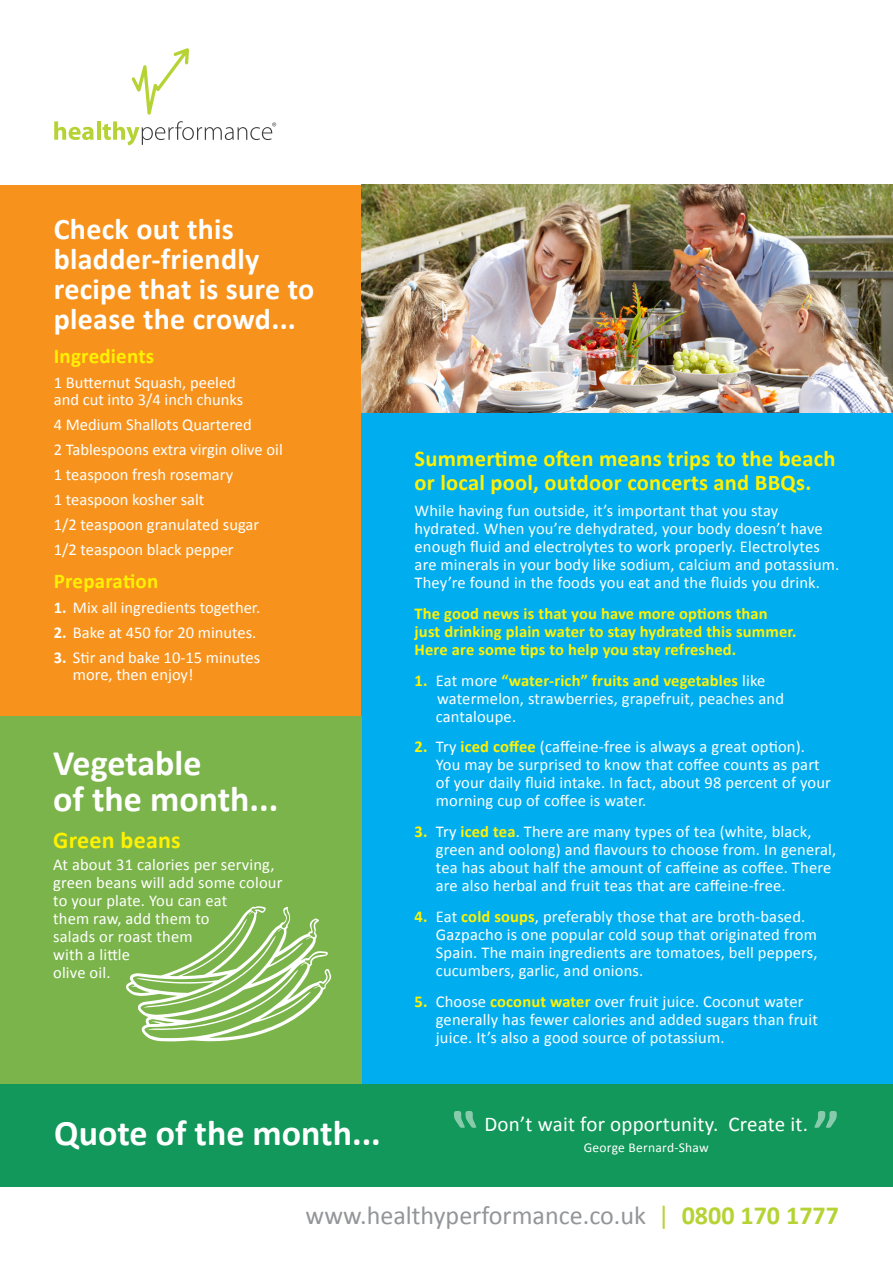
<style>
.page{position:relative;width:893px;height:1263px;background:#fff}
.page>*{position:absolute;margin:0;border:0;box-sizing:border-box;transform-origin:0 0}
.quote_head{font:700 36px/36px "Calibri";color:#fff}
.subs_1{font:700 30px/30px "Calibri";letter-spacing:.01em;color:#fff}
.t1{font:26.1px "Calibri";color:#939598}
.veg_of_the_month{font:700 24px "Calibri";letter-spacing:.01em;color:#fff101}
.subs_2{font:700 22.5px/24px "Calibri";letter-spacing:.01em;color:#fff101}
.quote{font:21px "Calibri";letter-spacing:.01em;color:#fff}
.subs_2-2{font:700 21px "Calibri";letter-spacing:.01em;color:#fff101}
.type{font:16.5px/18px "Calibri";letter-spacing:.01em;color:#fff}
.ingred{font:16.5px/16.5px "Calibri";color:#fff}
.type-2{font:700 16.5px/18px "Calibri";letter-spacing:.01em;color:#fff101}
.quote-2{font:13.5px "Calibri";letter-spacing:.02em;color:#fff}
.s1{font-weight:700}
.s2{font-weight:700;color:#fff101}
.s3{color:#b5d334}
.s4{font-weight:700;color:#b5d334}
</style>
<div class="page">
<div style="left:0;top:185px;width:362px;height:531px;background:#f7931d"></div>
<div style="left:362px;top:412px;width:531px;height:672px;background:#00aeef"></div>
<img style="left:362px;top:185px;width:531px;height:227px">
<svg style="left:131px;top:48px;width:58px;height:67px"></svg>
<svg style="left:54px;top:121px;width:40px;height:19px"></svg>
<hr style="left:97px;top:121px;width:3px;height:19px;background:#b5d334">
<svg style="left:102px;top:121px;width:174px;height:24px"></svg>
<div style="left:0;top:716px;width:362px;height:368px;background:#7bb44a"></div>
<div style="left:0;top:1084px;width:893px;height:102px;background:#12985a"></div>
<svg style="left:814px;top:1111px;width:23px;height:17px"></svg>
<svg style="left:454px;top:1111px;width:22px;height:17px"></svg>
<svg style="left:126px;top:906px;width:205px;height:135px"></svg>
<p class="subs_1" style="left:54px;top:214px;width:262px">Check out this bladder-friendly recipe that is sure to please the crowd...</p>
<p class="subs_2-2" style="left:54px;top:343px;width:102px">Ingredients</p>
<p class="ingred" style="left:54px;top:374px;width:191px">1 Butternut Squash, peeled and cut into 3/4 inch chunks</p>
<p class="ingred" style="left:54px;top:416px;width:199px">4 Medium Shallots Quartered</p>
<p class="ingred" style="left:54px;top:441px;width:231px">2 Tablespoons extra virgin olive oil</p>
<p class="ingred" style="left:54px;top:466px;width:181px">1 teaspoon fresh rosemary</p>
<p class="ingred" style="left:54px;top:491px;width:152px">1 teaspoon kosher salt</p>
<p class="ingred" style="left:54px;top:516px;width:207px">1/2 teaspoon granulated sugar</p>
<p class="ingred" style="left:54px;top:541px;width:181px">1/2 teaspoon black pepper</p>
<p class="subs_2-2" style="left:54px;top:568px;width:106px">Preparation</p>
<p class="ingred" style="left:54px;top:600px;width:208px"><span class="s1">1.</span> Mix all ingredients together.</p>
<p class="ingred" style="left:54px;top:625px;width:204px"><span class="s1">2.</span> Bake at 450 for 20 minutes.</p>
<p class="ingred" style="left:73px;top:650px;width:189px;text-indent:-19px"><span class="s1">3.</span> Stir and bake 10-15 minutes more, then enjoy!</p>
<p class="quote_head" style="left:53px;top:745px;width:227px">Vegetable<br>of the month...</p>
<p class="veg_of_the_month" style="left:53px;top:825px;width:129px">Green beans</p>
<p class="type" style="left:53px;top:856px;width:231px">At about 31 calories per serving, green beans will add some colour to your plate. You can eat<br>them raw, add them to<br>salads or roast them<br>with a little<br>olive oil.</p>
<p class="subs_2" style="left:415px;top:446px;width:422px">Summertime often means trips to the beach or local pool, outdoor concerts and BBQs.</p>
<p class="type" style="left:415px;top:502px;width:426px">While having fun outside, it’s important that you stay hydrated. When you’re dehydrated, your body doesn’t have enough fluid and electrolytes to work properly. Electrolytes are minerals in your body like sodium, calcium and potassium.<br>They’re found in the foods you eat and the fluids you drink.</p>
<p class="type-2" style="left:415px;top:604px;width:383px">The good news is that you have more options than just drinking plain water to stay hydrated this summer.<br>Here are some tips to help you stay refreshed.</p>
<p class="type" style="left:436px;top:671px;width:350px;text-indent:-21px"><span class="s2">1.</span> Eat more <span class="s2">“water-rich” fruits and vegetables</span> like watermelon, strawberries, grapefruit, peaches and cantaloupe.</p>
<p class="type" style="left:436px;top:738px;width:397px;text-indent:-21px"><span class="s2">2.</span> Try <span class="s2">iced coffee</span> (caffeine-free is always a great option).<br>You may be surprised to know that coffee counts as part of your daily fluid intake. In fact, about 98 percent of your morning cup of coffee is water.</p>
<p class="type" style="left:436px;top:823px;width:402px;text-indent:-21px"><span class="s2">3.</span> Try <span class="s2">iced tea</span>. There are many types of tea (white, black, green and oolong) and flavours to choose from. In general, tea has about half the amount of caffeine as coffee. There are also herbal and fruit teas that are caffeine-free.</p>
<p class="type" style="left:436px;top:907px;width:383px;text-indent:-21px"><span class="s2">4.</span> Eat <span class="s2">cold soups</span>, preferably those that are broth-based.<br>Gazpacho is one popular cold soup that originated from Spain. The main ingredients are tomatoes, bell peppers, cucumbers, garlic, and onions.</p>
<p class="type" style="left:436px;top:992px;width:384px;text-indent:-21px"><span class="s2">5.</span> Choose <span class="s2">coconut water</span> over fruit juice. Coconut water generally has fewer calories and added sugars than fruit juice. It’s also a good source of potassium.</p>
<p class="quote_head" style="left:54px;top:1115px;width:328px">Quote of the month...</p>
<p class="quote" style="left:484px;top:1111px;width:325px">Don’t wait for opportunity. Create it.</p>
<p class="quote-2" style="left:584px;top:1139px;width:127px">George Bernard-Shaw</p>
<p class="t1" style="left:306px;top:1199px;width:535px">www.healthyperformance.co.uk <span class="s3">|</span> <span class="s4">0800 170 1777</span></p>
</div>
